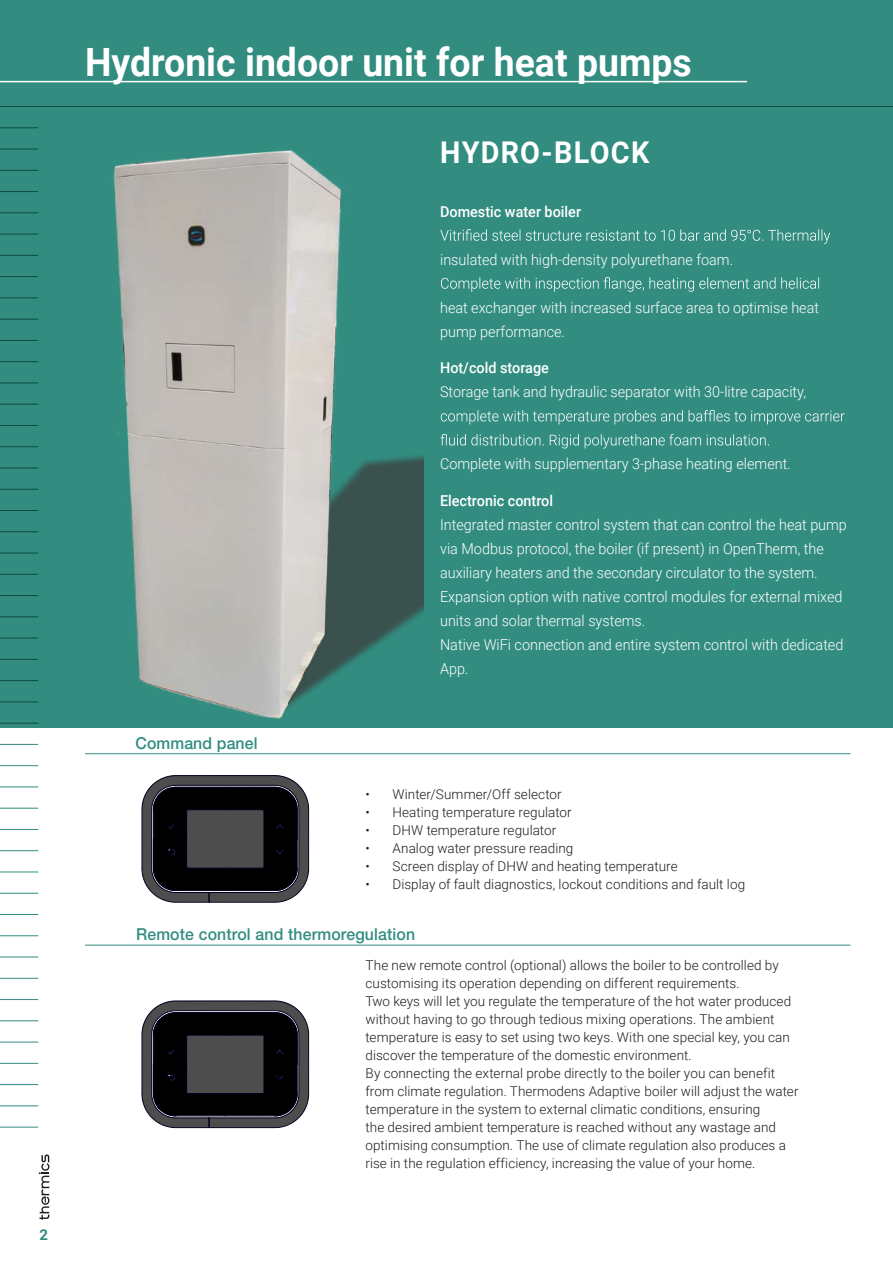
<style>
.page{position:relative;width:893px;height:1263px;background:#fff}
.page>*{position:absolute;margin:0;border:0;box-sizing:border-box;transform-origin:0 0}
.t1{font:700 39px "Roboto";color:#fff;scale:.96 1}
.t2{font:700 30px "Roboto";letter-spacing:.04em;color:#fff;scale:.96 1}
.t3{font:500 16.5px "Helvetica Neue LT Std";letter-spacing:.01em;color:#328d80;scale:.96 1}
.t4{font:300 15px/24px "Roboto";color:#fff;scale:.96 1}
.t5{font:500 15px "Roboto";color:#fff;scale:.96 1}
.t6{font:700 15px "Roboto";color:#328d80}
.t7{font:300 13.5px/18px "Roboto";letter-spacing:.005em;color:#1d1d1b}
.s1{color:#231f20}
</style>
<div class="page">
<svg style="left:38px;top:1154px;width:12px;height:66px"></svg>
<hr style="left:0;top:744px;width:38px;height:1px;background:#328d80">
<hr style="left:0;top:765px;width:38px;height:1px;background:#328d80">
<hr style="left:0;top:787px;width:38px;height:1px;background:#328d80">
<hr style="left:0;top:808px;width:38px;height:1px;background:#328d80">
<hr style="left:0;top:829px;width:38px;height:1px;background:#328d80">
<hr style="left:0;top:850px;width:38px;height:1px;background:#328d80">
<hr style="left:0;top:872px;width:38px;height:1px;background:#328d80">
<hr style="left:0;top:893px;width:38px;height:1px;background:#328d80">
<hr style="left:0;top:914px;width:38px;height:1px;background:#328d80">
<hr style="left:0;top:935px;width:38px;height:1px;background:#328d80">
<hr style="left:0;top:957px;width:38px;height:1px;background:#328d80">
<hr style="left:0;top:978px;width:38px;height:1px;background:#328d80">
<hr style="left:0;top:999px;width:38px;height:1px;background:#328d80">
<hr style="left:0;top:1020px;width:38px;height:1px;background:#328d80">
<hr style="left:0;top:1042px;width:38px;height:1px;background:#328d80">
<hr style="left:0;top:1063px;width:38px;height:1px;background:#328d80">
<hr style="left:0;top:1084px;width:38px;height:1px;background:#328d80">
<hr style="left:0;top:1105px;width:38px;height:1px;background:#328d80">
<hr style="left:0;top:1127px;width:38px;height:1px;background:#328d80">
<div style="left:0;top:0;width:893px;height:106px;background:#328d80"></div>
<div style="left:0;top:106px;width:893px;height:622px;background:#328d80"></div>
<hr style="left:0;top:81px;width:747px;height:1px;background:#fff">
<img style="left:113px;top:150px;width:310px;height:569px">
<hr style="left:85px;top:753px;width:281px;height:1px;background:#328d80">
<hr style="left:366px;top:753px;width:484px;height:1px;background:#328d80">
<hr style="left:85px;top:945px;width:281px;height:1px;background:#328d80">
<hr style="left:366px;top:945px;width:484px;height:1px;background:#328d80">
<svg style="left:142px;top:775px;width:167px;height:128px;background:#2f2f32"></svg>
<svg style="left:142px;top:1000px;width:167px;height:128px;background:#303033"></svg>
<svg style="left:440px;top:229px;width:390px;height:15px"></svg>
<svg style="left:441px;top:277px;width:378px;height:15px"></svg>
<svg style="left:441px;top:410px;width:404px;height:14px"></svg>
<svg style="left:441px;top:434px;width:328px;height:15px"></svg>
<p class="t6" style="left:40px;top:1224px;width:10px">2</p>
<h1 class="t1" style="left:85px;top:35px;width:633px">Hydronic indoor unit for heat pumps</h1>
<h2 class="t2" style="left:440px;top:131px;width:219px">HYDRO-BLOCK</h2>
<p class="t5" style="left:440px;top:201px;width:148px">Domestic water boiler</p>
<p class="t4" style="left:440px;top:247px;width:307px">insulated with high-density polyurethane foam.</p>
<p class="t4" style="left:440px;top:295px;width:396px">heat exchanger with increased surface area to optimise heat pump performance.</p>
<p class="t5" style="left:440px;top:357px;width:115px">Hot/cold storage</p>
<p class="t4" style="left:440px;top:379px;width:383px">Storage tank and hydraulic separator with 30-litre capacity,</p>
<p class="t3" style="left:135px;top:733px;width:129px">Command panel</p>
<p class="t4" style="left:440px;top:451px;width:367px">Complete with supplementary 3-phase heating element.</p>
<p class="t5" style="left:440px;top:490px;width:119px">Electronic control</p>
<p class="t4" style="left:440px;top:512px;width:425px">Integrated master control system that can control the heat pump via Modbus protocol, the boiler (if present) in OpenTherm, the auxiliary heaters and the secondary circulator to the system.<br>Expansion option with native control modules for external mixed units and solar thermal systems.<br>Native WiFi connection and entire system control with dedicated App.</p>
<p class="t7" style="left:366px;top:785px;width:198px">• Winter/Summer/Off selector</p>
<p class="t7" style="left:366px;top:803px;width:208px">• Heating temperature regulator</p>
<p class="t7" style="left:366px;top:821px;width:192px">• DHW temperature regulator</p>
<p class="t7" style="left:366px;top:839px;width:209px">• Analog water pressure reading</p>
<p class="t7" style="left:366px;top:857px;width:314px">• Screen display of DHW and heating temperature</p>
<p class="t7" style="left:365px;top:875px;width:381px">• Display of fault diagnostics, lockout conditions and fault log</p>
<p class="t3" style="left:136px;top:924px;width:292px">Remote control and thermoregulation</p>
<p class="t7" style="left:365px;top:956px;width:435px">The new remote control (optional) allows the boiler to be controlled by customising its operation depending on different requirements.<br>Two keys will let you regulate the temperature of the hot water produced without having to go through tedious mixing operations. The ambient temperature is easy to set using two keys. With one special key, you can discover the temperature of the domestic environment.<br>By connecting the external probe directly to the boiler you can benefit from climate regulation. <span class="s1">Thermodens Adaptive</span> boiler will adjust the water temperature in the system to external climatic conditions, ensuring<br>the desired ambient temperature is reached without any wastage and optimising consumption. The use of climate regulation also produces a rise in the regulation efficiency, increasing the value of your home.</p>
</div>
